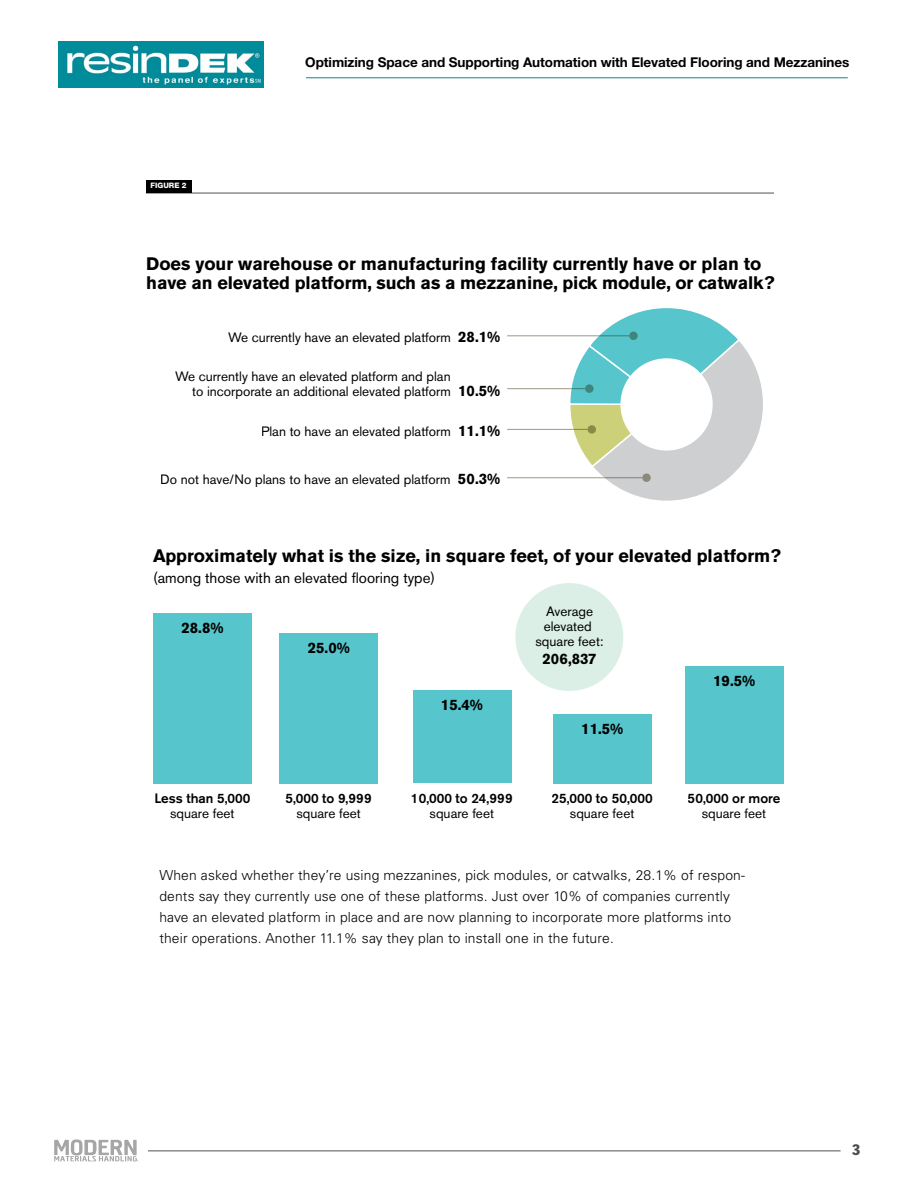
<style>
.page{position:relative;width:918px;height:1188px;background:#fff}
.page>*{position:absolute;margin:0;border:0;box-sizing:border-box;transform-origin:0 0}
.t1{font:700 18px/19.5px "Akzidenz Grotesk BE";color:#000}
.t2{font:15px "Akzidenz Grotesk BE";color:#000}
.t3{font:700 15px "Akzidenz Grotesk BE";color:#000}
.t4{font:condensed 15px "Franklin Gothic BT";color:#4d4d4f}
.t5{font:300 13.8px/21px "Univers";letter-spacing:.01em;color:#000}
.t6{font:13.5px/15px "Akzidenz Grotesk BE";color:#000}
.t7{font:700 13.5px "Helvetica Neue LT Std";letter-spacing:-.005em;color:#000}
.t8{font:500 13.5px "Akzidenz Grotesk BE";color:#000}
.t9{font:800 7.5px "Helvetica Neue LT Std";color:#fff}
.s1{font-weight:700;font-size:15px}
</style>
<div class="page">
<img style="left:58px;top:42px;width:206px;height:45px">
<hr style="left:54px;top:1150px;width:787px;height:1px;background:#515254">
<div style="left:42px;top:1129px;width:105px;height:39px;background:#fff"></div>
<hr style="left:306px;top:77px;width:542px;height:1px;background:#008b9a">
<svg style="left:54px;top:1139px;width:85px;height:22px"></svg>
<svg style="left:507px;top:308px;width:256px;height:193px"></svg>
<div style="left:515px;top:583px;width:108px;height:108px;background:#dbefe6;border-radius:50%"></div>
<div style="left:153px;top:613px;width:99px;height:170px;background:#57c5cc"></div>
<div style="left:280px;top:633px;width:98px;height:150px;background:#57c5cc"></div>
<div style="left:413px;top:691px;width:98px;height:92px;background:#57c5cc"></div>
<div style="left:553px;top:714px;width:99px;height:69px;background:#57c5cc"></div>
<div style="left:685px;top:666px;width:99px;height:117px;background:#57c5cc"></div>
<hr style="left:146px;top:193px;width:628px;height:1px;background:#515254">
<div style="left:146px;top:180px;width:46px;height:13px;background:#000"></div>
<p class="t9" style="left:151px;top:181px;width:37px">FIGURE 2</p>
<p class="t7" style="left:305px;top:54px;width:546px">Optimizing Space and Supporting Automation with Elevated Flooring and Mezzanines</p>
<h1 class="t1" style="left:146px;top:254px;width:630px">Does your warehouse or manufacturing facility currently have or plan to have an elevated platform, such as a mezzanine, pick module, or catwalk?</h1>
<p class="t6" style="left:228px;top:329px;width:274px">We currently have an elevated platform <span class="s1">28.1%</span></p>
<p class="t6" style="left:192px;top:369px;width:310px;text-indent:-17px">We currently have an elevated platform and plan<br>to incorporate an additional elevated platform <span class="s1">10.5%</span></p>
<p class="t6" style="left:261px;top:424px;width:241px">Plan to have an elevated platform <span class="s1">11.1%</span></p>
<p class="t6" style="left:160px;top:471px;width:342px">Do not have/No plans to have an elevated platform <span class="s1">50.3%</span></p>
<h1 class="t1" style="left:153px;top:546px;width:630px">Approximately what is the size, in square feet, of your elevated platform?</h1>
<p class="t2" style="left:153px;top:569px;width:284px">(among those with an elevated flooring type)</p>
<p class="t6" style="left:536px;top:604px;width:70px;text-align:center">Average elevated square feet:</p>
<p class="t3" style="left:542px;top:651px;width:56px">206,837</p>
<p class="t3" style="left:181px;top:619px;width:44px">28.8%</p>
<p class="t3" style="left:308px;top:639px;width:44px">25.0%</p>
<p class="t8" style="left:154px;top:790px;width:97px">Less than 5,000</p>
<p class="t6" style="left:170px;top:805px;width:66px">square feet</p>
<p class="t8" style="left:285px;top:790px;width:88px">5,000 to 9,999</p>
<p class="t6" style="left:296px;top:805px;width:66px">square feet</p>
<p class="t3" style="left:441px;top:696px;width:44px">15.4%</p>
<p class="t8" style="left:411px;top:790px;width:103px">10,000 to 24,999</p>
<p class="t6" style="left:430px;top:805px;width:66px">square feet</p>
<p class="t3" style="left:581px;top:720px;width:44px">11.5%</p>
<p class="t8" style="left:552px;top:790px;width:103px">25,000 to 50,000</p>
<p class="t6" style="left:570px;top:805px;width:66px">square feet</p>
<p class="t3" style="left:713px;top:672px;width:44px">19.5%</p>
<p class="t8" style="left:688px;top:790px;width:94px">50,000 or more</p>
<p class="t6" style="left:702px;top:805px;width:66px">square feet</p>
<p class="t5" style="left:159px;top:864px;width:587px">When asked whether they’re using mezzanines, pick modules, or catwalks, 28.1% of respon&shy;dents say they currently use one of these platforms. Just over 10% of companies currently have an elevated platform in place and are now planning to incorporate more platforms into their operations. Another 11.1% say they plan to install one in the future.</p>
<p class="t4" style="left:852px;top:1140px;width:10px">3</p>
</div>
